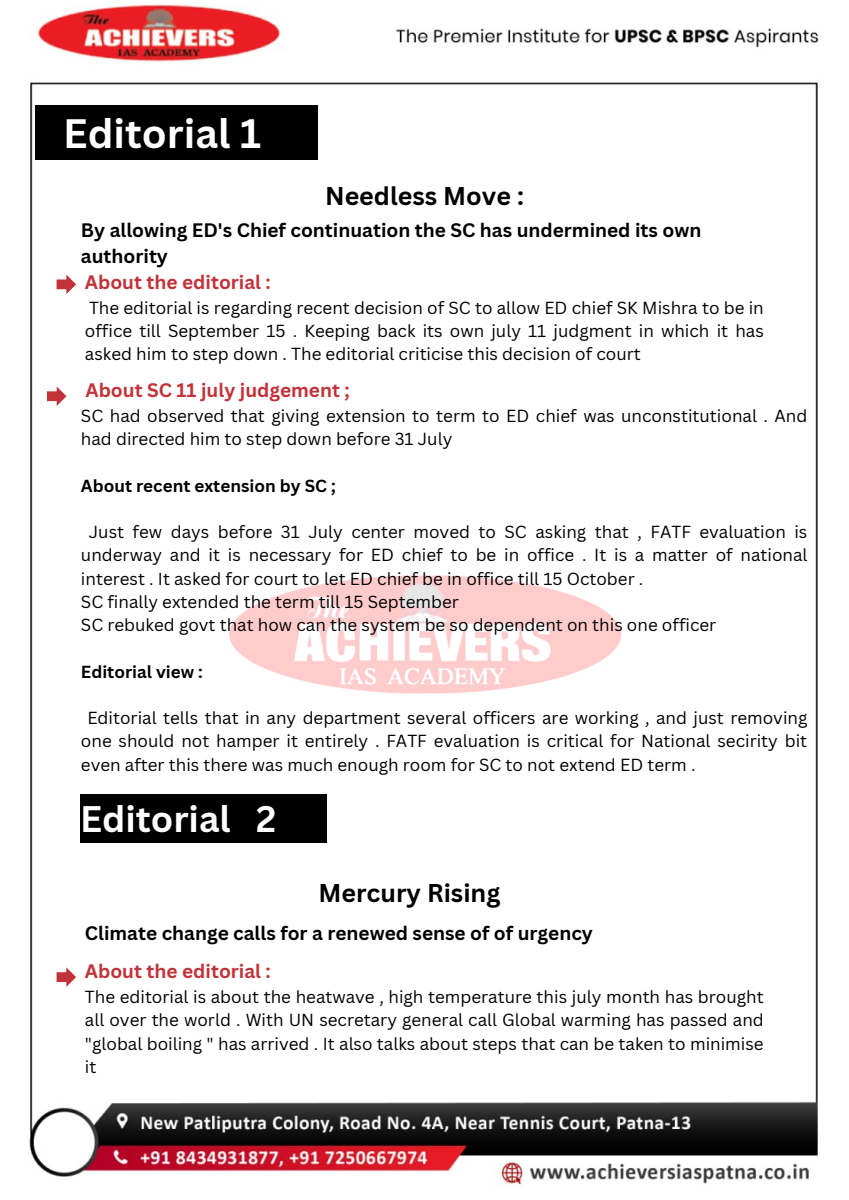
<style>
.page{position:relative;width:849px;height:1200px;background:#fff}
.page>*{position:absolute;margin:0;border:0;box-sizing:border-box;transform-origin:0 0}
.t1{font:700 40px "Canva Sans";color:#fff}
.t2{font:700 36px "Canva Sans";color:#fff}
.t3{font:700 25px "Canva Sans";color:#000}
.t4{font:700 19px/26.2px "Canva Sans";color:#000}
.t5{font:700 19px "Canva Sans";color:#c33238}
.t6{font:17px/23.2px "Canva Sans";color:#000;text-align:justify}
.t7{font:700 17px "Canva Sans";color:#000}
</style>
<div class="page">
<img style="left:29px;top:4px;width:790px;height:1181px">
<img style="left:210px;top:544px;width:433px;height:184px">
<svg style="left:57px;top:275px;width:19px;height:19px"></svg>
<div style="left:35px;top:105px;width:283px;height:55px;background:#000"></div>
<svg style="left:47px;top:386px;width:19px;height:20px"></svg>
<div style="left:80px;top:794px;width:247px;height:49px;background:#000"></div>
<svg style="left:57px;top:967px;width:19px;height:20px"></svg>
<p class="t1" style="left:63px;top:105px;width:199px">Editorial 1</p>
<p class="t3" style="left:325px;top:178px;width:200px">Needless Move :</p>
<p class="t4" style="left:81px;top:216px;width:621px">By allowing ED's Chief continuation the SC has undermined its own authority</p>
<p class="t5" style="left:85px;top:269px;width:187px">About the editorial :</p>
<p class="t6" style="left:85px;top:296px;width:680px">The editorial is regarding recent decision of SC to allow ED chief SK Mishra to be in office till September 15 . Keeping back its own july 11 judgment in which it has asked him to step down . The editorial criticise this decision of court</p>
<p class="t5" style="left:85px;top:377px;width:266px">About SC 11 july judgement ;</p>
<p class="t6" style="left:81px;top:404px;width:727px">SC had observed that giving extension to term to ED chief was unconstitutional . And had directed him to step down before 31 July</p>
<p class="t7" style="left:81px;top:473px;width:256px">About recent extension by SC ;</p>
<p class="t6" style="left:81px;top:520px;width:728px;text-indent:8px">Just few days before 31 July center moved to SC asking that , FATF evaluation is underway and it is necessary for ED chief to be in office . It is a matter of national interest . It asked for court to let ED chief be in office till 15 October .</p>
<p class="t6" style="left:81px;top:590px;width:379px">SC finally extended the term till 15 September</p>
<p class="t6" style="left:81px;top:613px;width:636px">SC rebuked govt that how can the system be so dependent on this one officer</p>
<p class="t7" style="left:81px;top:659px;width:123px">Editorial view :</p>
<p class="t6" style="left:81px;top:706px;width:727px;text-indent:6px">Editorial tells that in any department several officers are working , and just removing one should not hamper it entirely . FATF evaluation is critical for National secirity bit even after this there was much enough room for SC to not extend ED term .</p>
<p class="t2" style="left:80px;top:793px;width:198px">Editorial 2</p>
<p class="t3" style="left:318px;top:875px;width:183px">Mercury Rising</p>
<p class="t4" style="left:85px;top:920px;width:509px">Climate change calls for a renewed sense of of urgency</p>
<p class="t5" style="left:85px;top:958px;width:187px">About the editorial :</p>
<p class="t6" style="left:85px;top:985px;width:680px">The editorial is about the heatwave , high temperature this july month has brought all over the world . With UN secretary general call Global warming has passed and "global boiling " has arrived . It also talks about steps that can be taken to minimise it</p>
</div>
